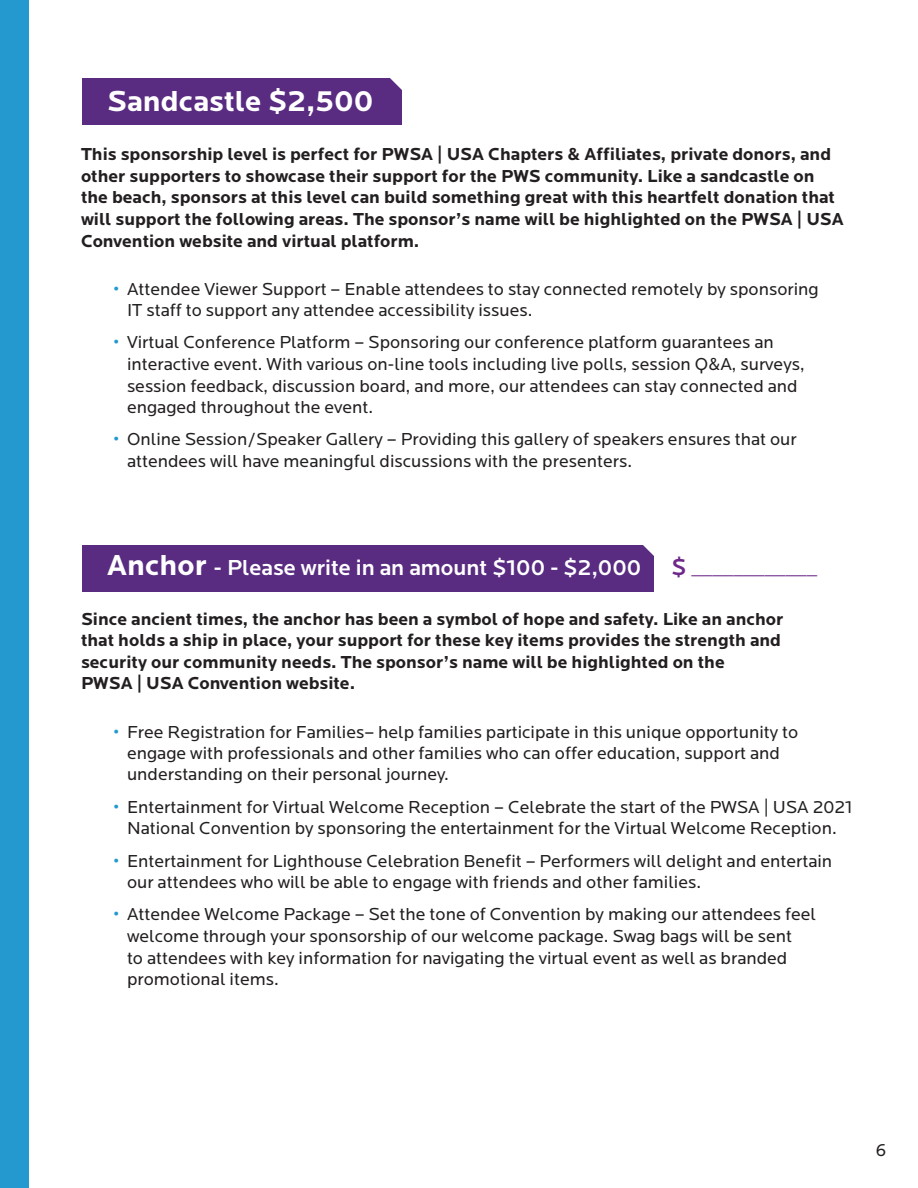
<style>
.page{position:relative;width:918px;height:1188px;background:#fff}
.page>*{position:absolute;margin:0;border:0;box-sizing:border-box;transform-origin:0 0}
.t1{font:700 30px "Locator";color:#fff}
.t2{font:500 22.5px "Locator";color:#fff}
.t3{font:700 22.5px "Locator";color:#6e278a}
.t4{font:18px/21.5px "Locator";color:#231f20}
.t5{font:700 18px/21.6px "Locator";color:#231f20}
.s1{color:#2499cf}
.s2{font-weight:700;font-size:30px}
.s3{font-weight:500;font-size:24px}
</style>
<div class="page">
<div style="left:0;top:0;width:28px;height:1188px;background:#2499cf"></div>
<div style="left:82px;top:78px;width:319px;height:47px;background:#592c82"></div>
<svg style="left:390px;top:78px;width:12px;height:18px"></svg>
<div style="left:82px;top:545px;width:572px;height:46px;background:#592c82"></div>
<svg style="left:643px;top:545px;width:11px;height:11px"></svg>
<p class="t1" style="left:107px;top:84px;width:268px">Sandcastle $2,500</p>
<p class="t5" style="left:81px;top:144px;width:764px">This sponsorship level is perfect for PWSA | USA Chapters &amp; Affiliates, private donors, and other supporters to showcase their support for the PWS community. Like a sandcastle on the beach, sponsors at this level can build something great with this heartfelt donation that will support the following areas. The sponsor’s name will be highlighted on the PWSA | USA Convention website and virtual platform.</p>
<p class="t4" style="left:127px;top:278px;width:693px;text-indent:-14px"><span class="s1">•</span> Attendee Viewer Support – Enable attendees to stay connected remotely by sponsoring<br>IT staff to support any attendee accessibility issues.</p>
<p class="t4" style="left:127px;top:332px;width:679px;text-indent:-14px"><span class="s1">•</span> Virtual Conference Platform – Sponsoring our conference platform guarantees an interactive event. With various on-line tools including live polls, session Q&amp;A, surveys, session feedback, discussion board, and more, our attendees can stay connected and engaged throughout the event.</p>
<p class="t4" style="left:127px;top:429px;width:671px;text-indent:-14px"><span class="s1">•</span> Online Session/Speaker Gallery – Providing this gallery of speakers ensures that our attendees will have meaningful discussions with the presenters.</p>
<p class="t2" style="left:107px;top:555px;width:536px"><span class="s2">Anchor</span> - Please write in an amount $100 - $2,000</p>
<p class="t3" style="left:671px;top:555px;width:147px"><span class="s3">$</span> ____________</p>
<p class="t5" style="left:81px;top:608px;width:704px">Since ancient times, the anchor has been a symbol of hope and safety. Like an anchor that holds a ship in place, your support for these key items provides the strength and security our community needs. The sponsor’s name will be highlighted on the<br>PWSA | USA Convention website.</p>
<p class="t4" style="left:127px;top:721px;width:673px;text-indent:-14px"><span class="s1">•</span> Free Registration for Families– help families participate in this unique opportunity to engage with professionals and other families who can offer education, support and understanding on their personal journey.</p>
<p class="t4" style="left:113px;top:797px;width:741px;text-align:center"><span class="s1">•</span> Entertainment for Virtual Welcome Reception – Celebrate the start of the PWSA | USA 2021<br>National Convention by sponsoring the entertainment for the Virtual Welcome Reception.</p>
<p class="t4" style="left:127px;top:851px;width:707px;text-indent:-14px"><span class="s1">•</span> Entertainment for Lighthouse Celebration Benefit – Performers will delight and entertain our attendees who will be able to engage with friends and other families.</p>
<p class="t4" style="left:127px;top:904px;width:691px;text-indent:-14px"><span class="s1">•</span> Attendee Welcome Package – Set the tone of Convention by making our attendees feel welcome through your sponsorship of our welcome package. Swag bags will be sent<br>to attendees with key information for navigating the virtual event as well as branded promotional items.</p>
<p class="t4" style="left:876px;top:1140px;width:12px">6</p>
</div>
